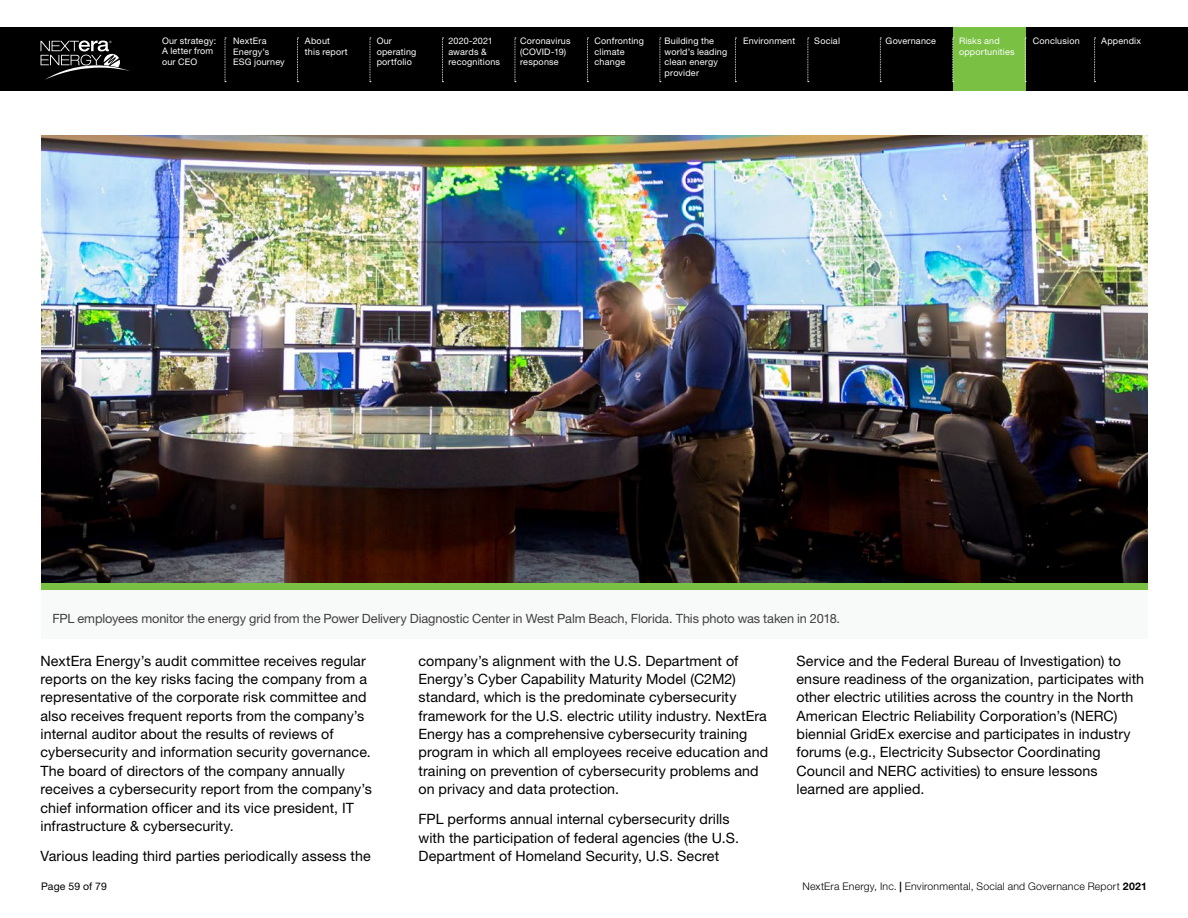
<style>
.page{position:relative;width:1188px;height:918px;background:#fff}
.page>*{position:absolute;margin:0;border:0;box-sizing:border-box;transform-origin:0 0}
.t1{font:14.25px/18.3px "Helvetica Neue LT Std";letter-spacing:.005em;color:#000}
.t2{font:12.75px "Helvetica Neue LT Std";letter-spacing:-.01em;color:#414042}
.t3{font:300 10.5px "Helvetica Neue LT Std";letter-spacing:.02em;color:#000}
.t4{font:10.5px "Helvetica Neue LT Std";letter-spacing:.01em;color:#000}
.t5{font:9px/10.5px "Helvetica Neue LT Std";letter-spacing:.02em;color:#fff}
.s1{font-weight:700}
</style>
<div class="page">
<div style="left:41px;top:572px;width:1107px;height:67px;background:#f8f9f9"></div>
<img style="left:41px;top:135px;width:1107px;height:448px">
<div style="left:41px;top:583px;width:1107px;height:6px;background:#7ac143"></div>
<div style="left:0;top:27px;width:1188px;height:63px;background:#000"></div>
<div style="left:953px;top:27px;width:72px;height:63px;background:#7ac143"></div>
<svg style="left:225px;top:38px;width:1px;height:44px"></svg>
<svg style="left:370px;top:38px;width:1px;height:44px"></svg>
<svg style="left:297px;top:38px;width:1px;height:44px"></svg>
<svg style="left:442px;top:38px;width:1px;height:44px"></svg>
<svg style="left:515px;top:38px;width:1px;height:44px"></svg>
<svg style="left:587px;top:38px;width:1px;height:44px"></svg>
<svg style="left:660px;top:38px;width:1px;height:44px"></svg>
<svg style="left:735px;top:38px;width:1px;height:44px"></svg>
<svg style="left:808px;top:38px;width:1px;height:44px"></svg>
<svg style="left:880px;top:38px;width:1px;height:44px"></svg>
<svg style="left:952px;top:38px;width:2px;height:44px"></svg>
<svg style="left:1025px;top:38px;width:1px;height:44px"></svg>
<svg style="left:1094px;top:38px;width:2px;height:44px"></svg>
<svg style="left:40px;top:41px;width:90px;height:39px"></svg>
<p class="t5" style="left:162px;top:35px;width:56px">Our strategy:<br>A letter from our CEO</p>
<p class="t5" style="left:305px;top:36px;width:44px">About<br>this report</p>
<p class="t5" style="left:520px;top:36px;width:52px">Coronavirus (COVID-19) response</p>
<p class="t5" style="left:595px;top:36px;width:51px">Confronting climate change</p>
<p class="t5" style="left:233px;top:36px;width:35px">NextEra</p>
<p class="t5" style="left:1033px;top:36px;width:48px">Conclusion</p>
<p class="t5" style="left:1101px;top:36px;width:41px">Appendix</p>
<p class="t5" style="left:233px;top:46px;width:53px">Energy’s<br>ESG journey</p>
<p class="t5" style="left:377px;top:36px;width:41px">Our operating portfolio</p>
<p class="t5" style="left:448px;top:36px;width:53px">2020-2021 awards &amp; recognitions</p>
<p class="t5" style="left:665px;top:36px;width:64px">Building the world’s leading clean energy provider</p>
<p class="t5" style="left:743px;top:36px;width:54px">Environment</p>
<p class="t5" style="left:814px;top:36px;width:27px">Social</p>
<p class="t5" style="left:886px;top:36px;width:52px">Governance</p>
<p class="t5" style="left:959px;top:36px;width:57px">Risks and opportunities</p>
<p class="t2" style="left:52px;top:611px;width:789px">FPL employees monitor the energy grid from the Power Delivery Diagnostic Center in West Palm Beach, Florida. This photo was taken in 2018.</p>
<p class="t1" style="left:40px;top:651px;width:333px">NextEra Energy’s audit committee receives regular reports on the key risks facing the company from a representative of the corporate risk committee and also receives frequent reports from the company’s internal auditor about the results of reviews of cybersecurity and information security governance.<br>The board of directors of the company annually receives a cybersecurity report from the company’s chief information officer and its vice president, IT infrastructure &amp; cybersecurity.</p>
<p class="t1" style="left:40px;top:847px;width:332px">Various leading third parties periodically assess the</p>
<p class="t1" style="left:418px;top:651px;width:351px">company’s alignment with the U.S. Department of Energy’s Cyber Capability Maturity Model (C2M2) standard, which is the predominate cybersecurity framework for the U.S. electric utility industry. NextEra Energy has a comprehensive cybersecurity training program in which all employees receive education and training on prevention of cybersecurity problems and on privacy and data protection.</p>
<p class="t1" style="left:418px;top:810px;width:322px">FPL performs annual internal cybersecurity drills with the participation of federal agencies (the U.S.<br>Department of Homeland Security, U.S. Secret</p>
<p class="t1" style="left:796px;top:651px;width:349px">Service and the Federal Bureau of Investigation) to ensure readiness of the organization, participates with other electric utilities across the country in the North American Electric Reliability Corporation’s (NERC) biennial GridEx exercise and participates in industry forums (e.g., Electricity Subsector Coordinating Council and NERC activities) to ensure lessons learned are applied.</p>
<p class="t4" style="left:41px;top:880px;width:67px">Page 59 of 79</p>
<p class="t3" style="left:803px;top:880px;width:346px">NextEra Energy, Inc. <span class="s1">|</span> Environmental, Social and Governance Report <span class="s1">2021</span></p>
</div>
